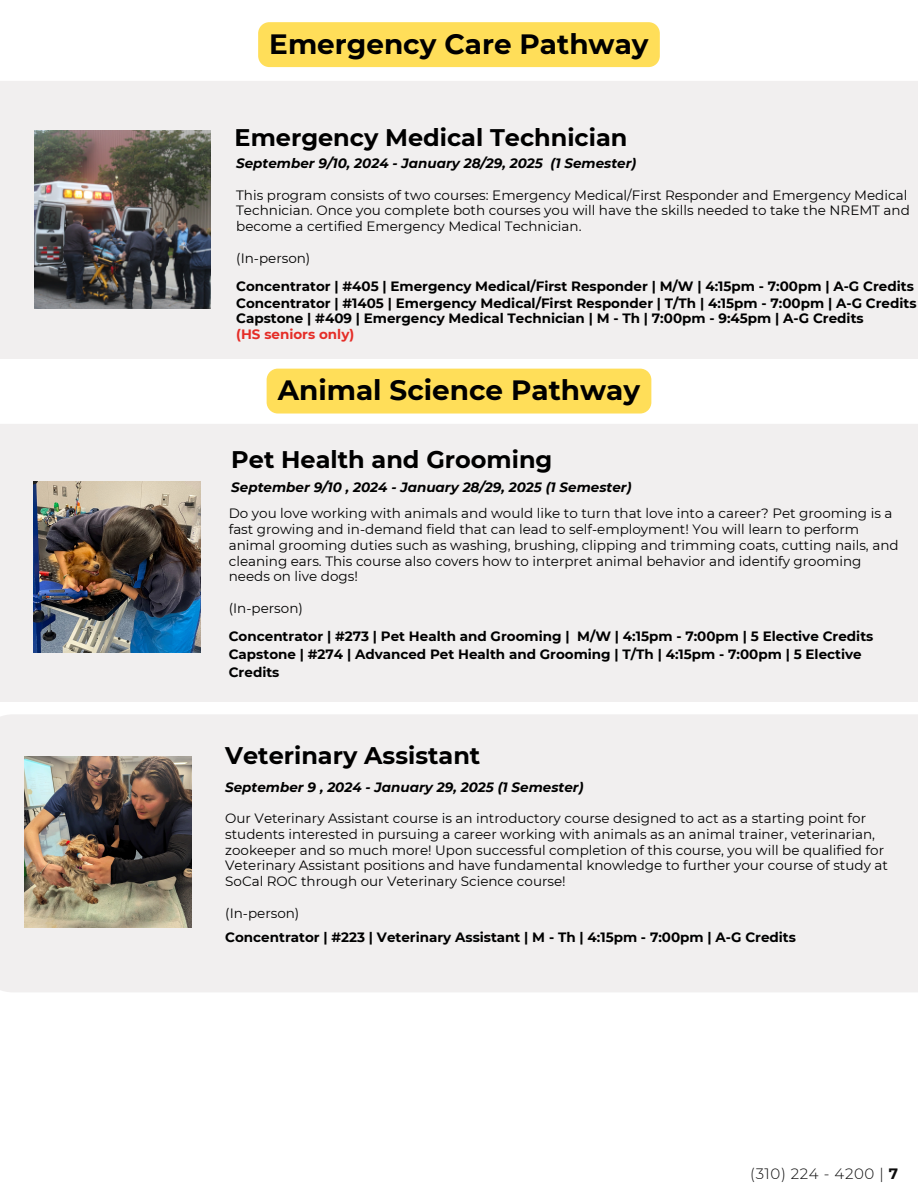
<style>
.page{position:relative;width:918px;height:1188px;background:#fff}
.page>*{position:absolute;margin:0;border:0;box-sizing:border-box;transform-origin:0 0}
.t1{font:700 27.9px "Montserrat";color:#000}
.t2{font:700 24px "Montserrat";color:#000}
.t3{font:300 15px "Montserrat";letter-spacing:.04em;color:#0b0b0b}
.t4{font:13.5px/15.8px "Montserrat";color:#000}
.t5{font:700 13.5px/16.2px "Montserrat";color:#000}
.t6{font:italic 700 13.5px "Montserrat";color:#000}
.s1{color:#e52d27}
.s2{font-weight:700}
</style>
<div class="page">
<div style="left:0;top:81px;width:918px;height:278px;background:#f1efef"></div>
<img style="left:35px;top:131px;width:175px;height:178px">
<div style="left:0;top:424px;width:918px;height:278px;background:#f1efef"></div>
<img style="left:34px;top:481px;width:166px;height:171px">
<div style="left:0;top:714px;width:918px;height:278px;background:#f1efef"></div>
<img style="left:25px;top:757px;width:166px;height:171px">
<div style="left:267px;top:369px;width:384px;height:45px;background:#ffde59"></div>
<div style="left:258px;top:22px;width:402px;height:45px;background:#ffde59"></div>
<p class="t1" style="left:269px;top:27px;width:381px">Emergency Care Pathway</p>
<h1 class="t2" style="left:235px;top:122px;width:394px">Emergency Medical Technician</h1>
<p class="t6" style="left:236px;top:155px;width:402px">September 9/10, 2024 - January 28/29, 2025 (1 Semester)</p>
<p class="t4" style="left:236px;top:187px;width:675px">This program consists of two courses: Emergency Medical/First Responder and Emergency Medical<br>Technician. Once you complete both courses you will have the skills needed to take the NREMT and become a certified Emergency Medical Technician.</p>
<p class="t4" style="left:236px;top:250px;width:76px">(In-person)</p>
<h3 class="t5" style="left:236px;top:278px;width:682px">Concentrator | #405 | Emergency Medical/First Responder | M/W | 4:15pm - 7:00pm | A-G Credits Concentrator | #1405 | Emergency Medical/First Responder | T/Th | 4:15pm - 7:00pm | A-G Credits Capstone | #409 | Emergency Medical Technician | M - Th | 7:00pm - 9:45pm | A-G Credits<br><span class="s1">(HS seniors only)</span></h3>
<h2 class="t1" style="left:278px;top:373px;width:364px">Animal Science Pathway</h2>
<h3 class="t2" style="left:231px;top:445px;width:323px">Pet Health and Grooming</h3>
<p class="t6" style="left:231px;top:479px;width:402px">September 9/10 , 2024 - January 28/29, 2025 (1 Semester)</p>
<h3 class="t4" style="left:229px;top:506px;width:671px">Do you love working with animals and would like to turn that love into a career? Pet grooming is a fast growing and in-demand field that can lead to self-employment! You will learn to perform animal grooming duties such as washing, brushing, clipping and trimming coats, cutting nails, and cleaning ears. This course also covers how to interpret animal behavior and identify grooming needs on live dogs!</h3>
<p class="t4" style="left:229px;top:600px;width:76px">(In-person)</p>
<p class="t5" style="left:229px;top:627px;width:646px;line-height:18px">Concentrator | #273 | Pet Health and Grooming | M/W | 4:15pm - 7:00pm | 5 Elective Credits<br>Capstone | #274 | Advanced Pet Health and Grooming | T/Th | 4:15pm - 7:00pm | 5 Elective<br>Credits</p>
<h3 class="t2" style="left:225px;top:741px;width:257px">Veterinary Assistant</h3>
<h2 class="t6" style="left:225px;top:779px;width:360px">September 9 , 2024 - January 29, 2025 (1 Semester)</h2>
<h3 class="t4" style="left:225px;top:810px;width:664px">Our Veterinary Assistant course is an introductory course designed to act as a starting point for students interested in pursuing a career working with animals as an animal trainer, veterinarian, zookeeper and so much more! Upon successful completion of this course, you will be qualified for Veterinary Assistant positions and have fundamental knowledge to further your course of study at SoCal ROC through our Veterinary Science course!</h3>
<p class="t4" style="left:225px;top:905px;width:76px">(In-person)</p>
<p class="t5" style="left:225px;top:930px;width:572px">Concentrator | #223 | Veterinary Assistant | M - Th | 4:15pm - 7:00pm | A-G Credits</p>
<h3 class="t3" style="left:750px;top:1164px;width:149px">(310) 224 - 4200 | <span class="s2">7</span></h3>
</div>
